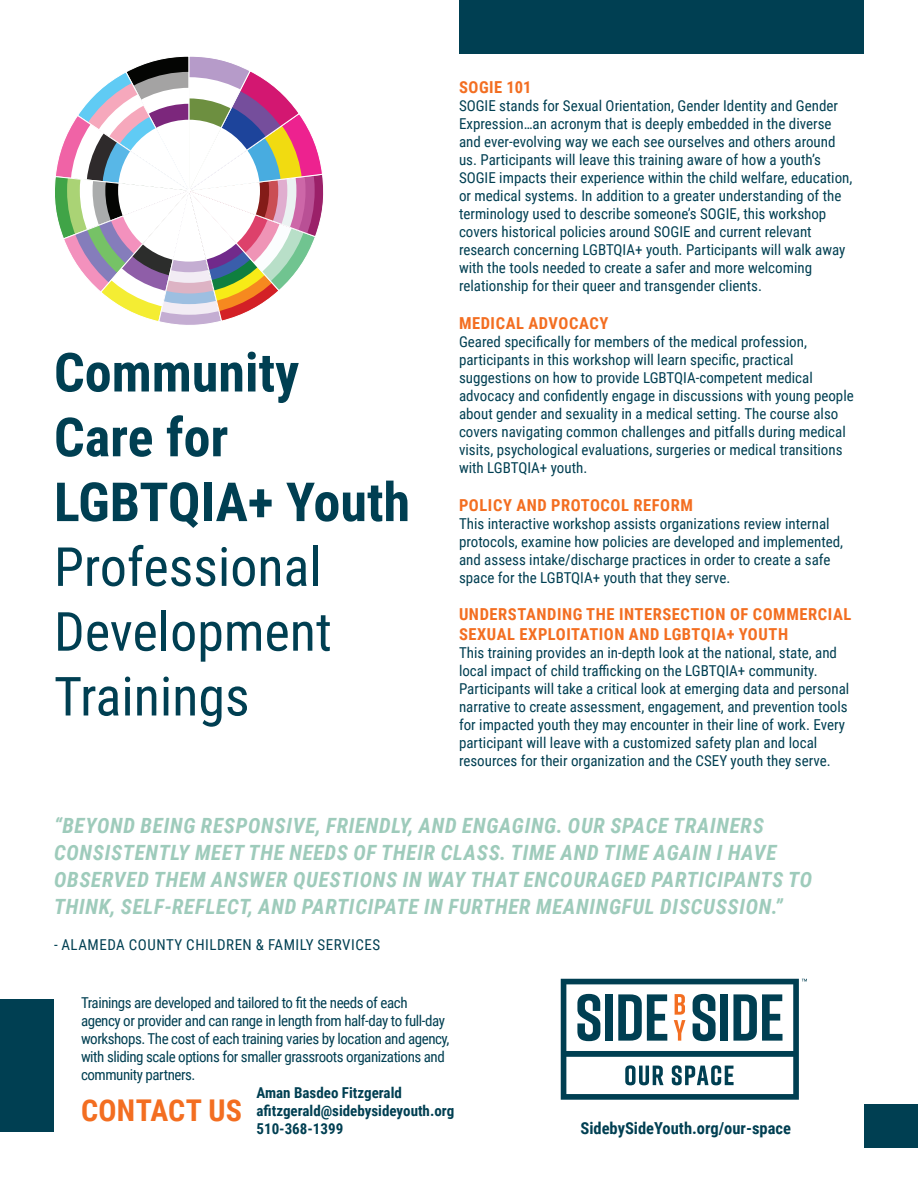
<style>
.page{position:relative;width:918px;height:1188px;background:#fff}
.page>*{position:absolute;margin:0;border:0;box-sizing:border-box;transform-origin:0 0}
.t1{font:54px/64.8px "Roboto Condensed";color:#003f52}
.t2{font:700 54px/64.8px "Roboto Condensed";color:#003f52}
.t3{font:700 30px "Roboto Condensed";letter-spacing:.01em;color:#f36e21}
.t4{font:italic 700 21px/27px "Roboto Condensed";letter-spacing:.035em;color:#9ecbbb}
.t5{font:700 16.5px/19.8px "Roboto Condensed";letter-spacing:.035em;color:#f36e21}
.t6{font:700 16.5px "Roboto Condensed";color:#003f52}
.t7{font:15px/18px "Roboto Condensed";color:#003f52}
.t8{font:15px/18px "Roboto Condensed";letter-spacing:-.03em;color:#003f52}
.t9{font:700 15px/18px "Roboto Condensed";color:#003f52}
.t10{font:15px "Roboto Condensed";letter-spacing:.035em;color:#003f52}
</style>
<div class="page">
<svg style="left:55px;top:56px;width:269px;height:269px"></svg>
<svg style="left:561px;top:979px;width:246px;height:121px"></svg>
<div style="left:459px;top:0;width:405px;height:54px;background:#003f52"></div>
<div style="left:0;top:999px;width:54px;height:133px;background:#003f52"></div>
<div style="left:864px;top:1104px;width:54px;height:44px;background:#003f52"></div>
<h1 class="t2" style="left:54px;top:338px;width:358px">Community<br>Care for<br>LGBTQIA+ Youth</h1>
<h1 class="t1" style="left:54px;top:532px;width:279px">Professional<br>Development<br>Trainings</h1>
<p class="t5" style="left:459px;top:77px;width:74px">SOGIE 101</p>
<p class="t7" style="left:459px;top:96px;width:395px">SOGIE stands for Sexual Orientation, Gender Identity and Gender Expression…an acronym that is deeply embedded in the diverse and ever-evolving way we each see ourselves and others around us. Participants will leave this training aware of how a youth’s SOGIE impacts their experience within the child welfare, education, or medical systems. In addition to a greater understanding of the terminology used to describe someone’s SOGIE, this workshop covers historical policies around SOGIE and current relevant research concerning LGBTQIA+ youth. Participants will walk away with the tools needed to create a safer and more welcoming relationship for their queer and transgender clients.</p>
<p class="t5" style="left:459px;top:312px;width:151px">MEDICAL ADVOCACY</p>
<p class="t7" style="left:459px;top:332px;width:396px">Geared specifically for members of the medical profession, participants in this workshop will learn specific, practical suggestions on how to provide LGBTQIA-competent medical advocacy and confidently engage in discussions with young people about gender and sexuality in a medical setting. The course also covers navigating common challenges and pitfalls during medical visits, psychological evaluations, surgeries or medical transitions with LGBTQIA+ youth.</p>
<p class="t5" style="left:459px;top:494px;width:235px">POLICY AND PROTOCOL REFORM</p>
<p class="t7" style="left:459px;top:514px;width:386px">This interactive workshop assists organizations review internal protocols, examine how policies are developed and implemented, and assess intake/discharge practices in order to create a safe space for the LGBTQIA+ youth that they serve.</p>
<p class="t5" style="left:459px;top:604px;width:394px">UNDERSTANDING THE INTERSECTION OF COMMERCIAL<br>SEXUAL EXPLOITATION AND LGBTQIA+ YOUTH</p>
<p class="t7" style="left:459px;top:643px;width:392px">This training provides an in-depth look at the national, state, and local impact of child trafficking on the LGBTQIA+ community.<br>Participants will take a critical look at emerging data and personal narrative to create assessment, engagement, and prevention tools for impacted youth they may encounter in their line of work. Every participant will leave with a customized safety plan and local resources for their organization and the CSEY youth they serve.</p>
<p class="t4" style="left:54px;top:811px;width:760px">“BEYOND BEING RESPONSIVE, FRIENDLY, AND ENGAGING. OUR SPACE TRAINERS CONSISTENTLY MEET THE NEEDS OF THEIR CLASS. TIME AND TIME AGAIN I HAVE OBSERVED THEM ANSWER QUESTIONS IN WAY THAT ENCOURAGED PARTICIPANTS TO THINK, SELF-REFLECT, AND PARTICIPATE IN FURTHER MEANINGFUL DISCUSSION.”</p>
<p class="t10" style="left:54px;top:934px;width:328px">- ALAMEDA COUNTY CHILDREN &amp; FAMILY SERVICES</p>
<p class="t8" style="left:81px;top:993px;width:370px">Trainings are developed and tailored to fit the needs of each agency or provider and can range in length from half-day to full-day workshops. The cost of each training varies by location and agency, with sliding scale options for smaller grassroots organizations and community partners.</p>
<p class="t9" style="left:256px;top:1083px;width:199px">Aman Basdeo Fitzgerald afitzgerald@sidebysideyouth.org<br>510-368-1399</p>
<h2 class="t3" style="left:81px;top:1090px;width:163px">CONTACT US</h2>
<p class="t6" style="left:580px;top:1117px;width:212px">SidebySideYouth.org/our-space</p>
</div>
